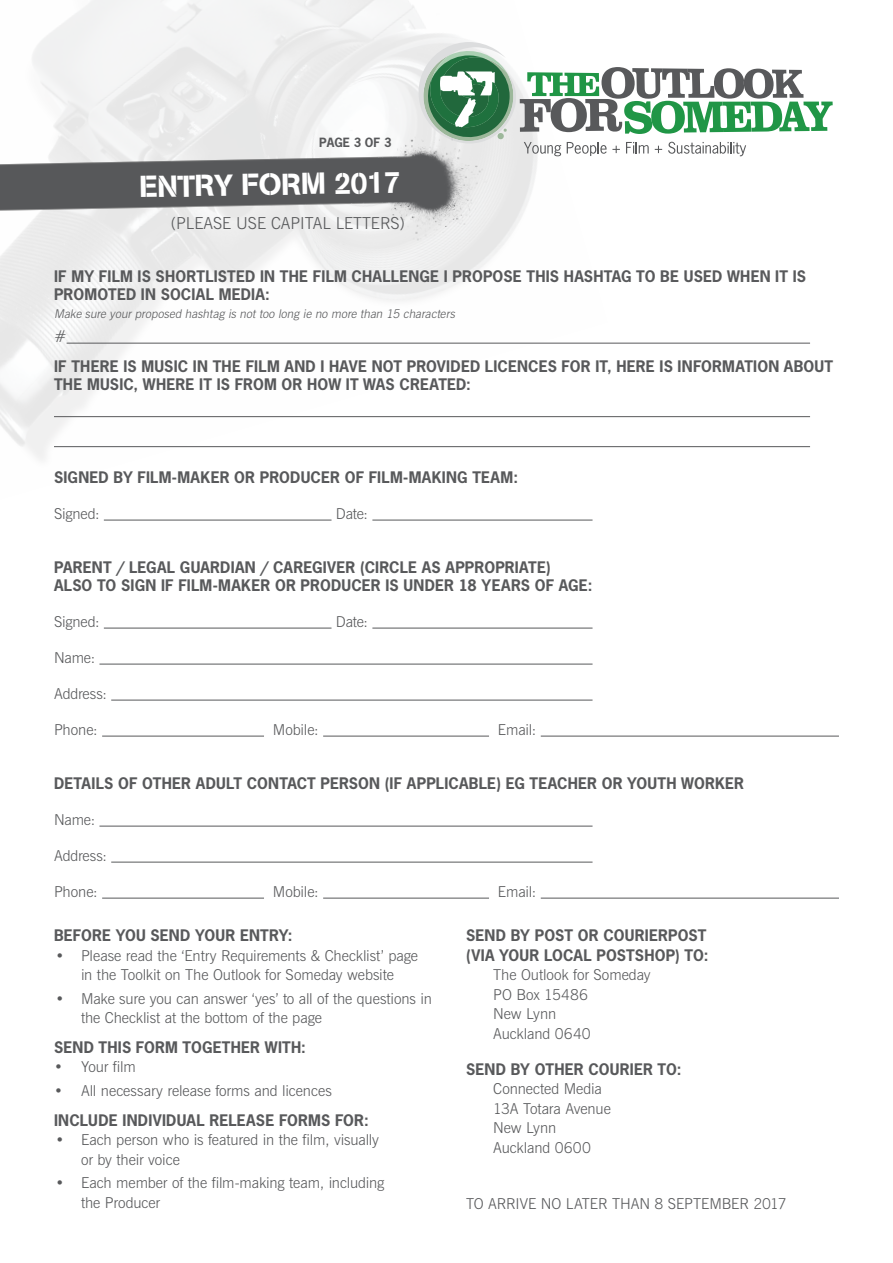
<style>
.page{position:relative;width:893px;height:1263px;background:#fff}
.page>*{position:absolute;margin:0;border:0;box-sizing:border-box;transform-origin:0 0}
.t1{font:30px "AG Book Stencil";color:#fff}
.t2{font:300 16.5px "News Gothic BT";color:#58595b}
.t3{font:700 15px/18px "News Gothic";letter-spacing:.015em;color:#58595b}
.t4{font:300 15px/19.5px "News Gothic BT";letter-spacing:-.005em;color:#58595b}
.t5{font:italic 300 12px "News Gothic BT";color:#58595b}
.t6{font:700 12px "News Gothic";color:#58595b}
</style>
<div class="page">
<svg style="left:414px;top:42px;width:419px;height:114px"></svg>
<hr style="left:104px;top:520px;width:227px;height:1px;background:#58595b">
<hr style="left:372px;top:520px;width:220px;height:1px;background:#58595b">
<hr style="left:104px;top:628px;width:227px;height:1px;background:#58595b">
<hr style="left:372px;top:628px;width:220px;height:1px;background:#58595b">
<hr style="left:99px;top:664px;width:493px;height:1px;background:#58595b">
<hr style="left:111px;top:700px;width:481px;height:1px;background:#58595b">
<hr style="left:102px;top:736px;width:162px;height:1px;background:#58595b">
<hr style="left:323px;top:736px;width:166px;height:1px;background:#58595b">
<hr style="left:541px;top:736px;width:298px;height:1px;background:#58595b">
<hr style="left:99px;top:826px;width:493px;height:1px;background:#58595b">
<hr style="left:111px;top:862px;width:481px;height:1px;background:#58595b">
<hr style="left:102px;top:898px;width:162px;height:1px;background:#58595b">
<hr style="left:323px;top:898px;width:166px;height:1px;background:#58595b">
<hr style="left:541px;top:898px;width:298px;height:1px;background:#58595b">
<img style="left:0;top:127px;width:502px;height:127px">
<hr style="left:67px;top:343px;width:743px;height:1px;background:#58595b">
<hr style="left:54px;top:416px;width:756px;height:1px;background:#58595b">
<hr style="left:54px;top:446px;width:756px;height:1px;background:#58595b">
<p class="t6" style="left:319px;top:135px;width:74px">PAGE 3 OF 3</p>
<h1 class="t1" style="left:139px;top:169px;width:263px;rotate:-1deg">ENTRY FORM 2017</h1>
<p class="t2" style="left:171px;top:214px;width:236px">(PLEASE USE CAPITAL LETTERS)</p>
<p class="t3" style="left:54px;top:267px;width:754px">IF MY FILM IS SHORTLISTED IN THE FILM CHALLENGE I PROPOSE THIS HASHTAG TO BE USED WHEN IT IS<br>PROMOTED IN SOCIAL MEDIA:</p>
<p class="t5" style="left:54px;top:306px;width:405px">Make sure your proposed hashtag is not too long ie no more than 15 characters</p>
<p class="t2" style="left:54px;top:326px;width:14px">#</p>
<p class="t3" style="left:54px;top:357px;width:781px">IF THERE IS MUSIC IN THE FILM AND I HAVE NOT PROVIDED LICENCES FOR IT, HERE IS INFORMATION ABOUT<br>THE MUSIC, WHERE IT IS FROM OR HOW IT WAS CREATED:</p>
<p class="t3" style="left:54px;top:468px;width:465px">SIGNED BY FILM-MAKER OR PRODUCER OF FILM-MAKING TEAM:</p>
<p class="t4" style="left:54px;top:503px;width:47px">Signed:</p>
<p class="t4" style="left:336px;top:503px;width:34px">Date:</p>
<p class="t3" style="left:54px;top:558px;width:540px">PARENT / LEGAL GUARDIAN / CAREGIVER (CIRCLE AS APPROPRIATE)<br>ALSO TO SIGN IF FILM-MAKER OR PRODUCER IS UNDER 18 YEARS OF AGE:</p>
<p class="t4" style="left:54px;top:611px;width:47px">Signed:</p>
<p class="t4" style="left:336px;top:611px;width:34px">Date:</p>
<p class="t4" style="left:54px;top:647px;width:43px">Name:</p>
<p class="t4" style="left:54px;top:683px;width:54px">Address:</p>
<p class="t4" style="left:54px;top:719px;width:45px">Phone:</p>
<p class="t4" style="left:273px;top:719px;width:47px">Mobile:</p>
<p class="t4" style="left:498px;top:719px;width:40px">Email:</p>
<p class="t3" style="left:54px;top:774px;width:692px">DETAILS OF OTHER ADULT CONTACT PERSON (IF APPLICABLE) EG TEACHER OR YOUTH WORKER</p>
<p class="t4" style="left:54px;top:809px;width:43px">Name:</p>
<p class="t4" style="left:54px;top:845px;width:54px">Address:</p>
<p class="t4" style="left:54px;top:881px;width:45px">Phone:</p>
<p class="t4" style="left:273px;top:881px;width:47px">Mobile:</p>
<p class="t4" style="left:498px;top:881px;width:40px">Email:</p>
<p class="t3" style="left:54px;top:926px;width:240px">BEFORE YOU SEND YOUR ENTRY:</p>
<p class="t4" style="left:55px;top:945px;width:364px;text-align:center">• Please read the ‘Entry Requirements &amp; Checklist’ page in the Toolkit on The Outlook for Someday website</p>
<p class="t4" style="left:81px;top:989px;width:352px;text-indent:-26px">• Make sure you can answer ‘yes’ to all of the questions in the Checklist at the bottom of the page</p>
<p class="t3" style="left:54px;top:1038px;width:253px">SEND THIS FORM TOGETHER WITH:</p>
<p class="t4" style="left:54px;top:1057px;width:83px">• Your film</p>
<p class="t4" style="left:54px;top:1081px;width:279px">• All necessary release forms and licences</p>
<p class="t3" style="left:54px;top:1110px;width:316px">INCLUDE INDIVIDUAL RELEASE FORMS FOR:</p>
<p class="t4" style="left:81px;top:1130px;width:300px;text-indent:-26px">• Each person who is featured in the film, visually or by their voice</p>
<p class="t4" style="left:81px;top:1173px;width:305px;text-indent:-26px">• Each member of the film-making team, including the Producer</p>
<p class="t3" style="left:466px;top:925px;width:244px;line-height:19.5px">SEND BY POST OR COURIERPOST (VIA YOUR LOCAL POSTSHOP) TO:</p>
<p class="t4" style="left:493px;top:965px;width:159px">The Outlook for Someday<br>PO Box 15486<br>New Lynn<br>Auckland 0640</p>
<p class="t3" style="left:466px;top:1059px;width:217px">SEND BY OTHER COURIER TO:</p>
<p class="t4" style="left:493px;top:1079px;width:119px">Connected Media<br>13A Totara Avenue<br>New Lynn<br>Auckland 0600</p>
<p class="t4" style="left:466px;top:1193px;width:322px">TO ARRIVE NO LATER THAN 8 SEPTEMBER 2017</p>
</div>
